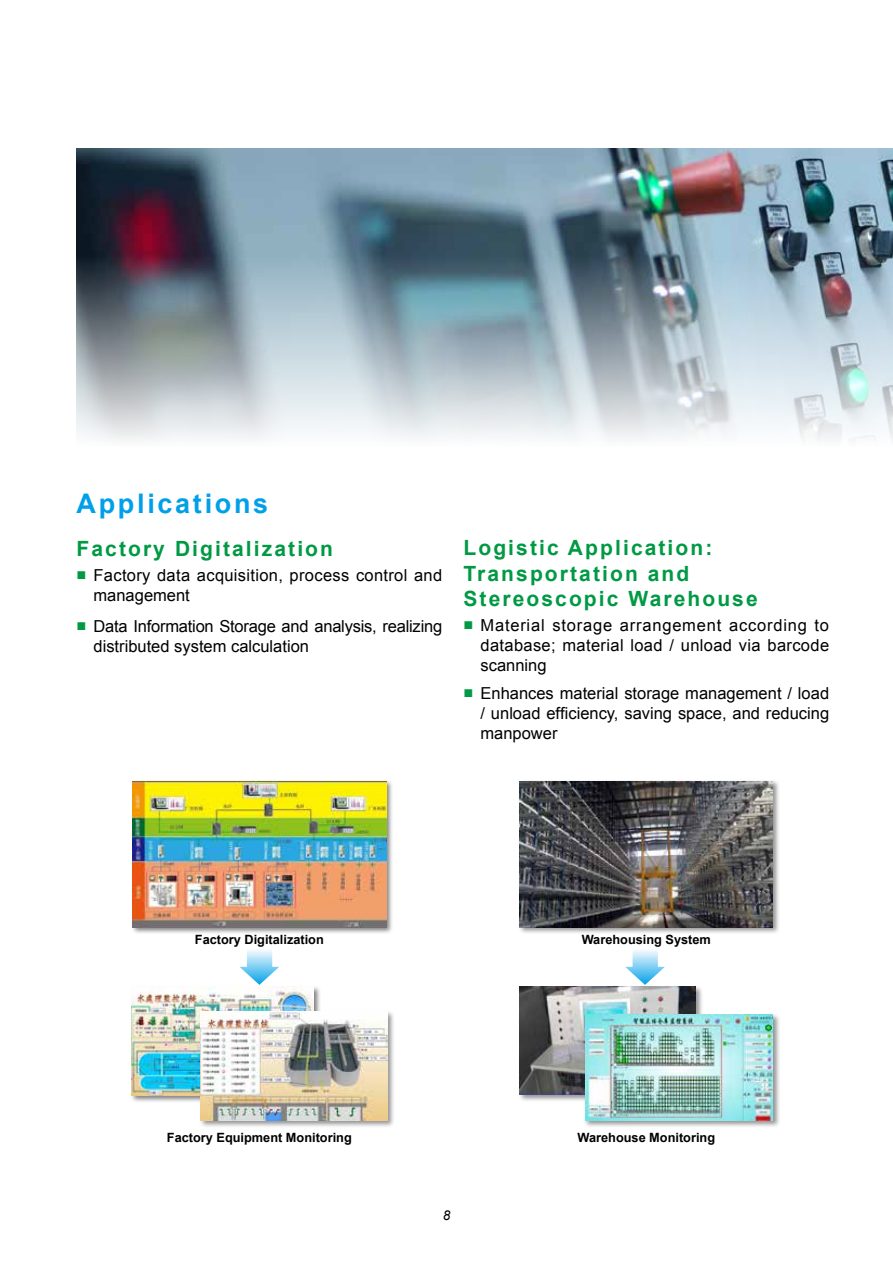
<style>
.page{position:relative;width:893px;height:1263px;background:#fff}
.page>*{position:absolute;margin:0;border:0;box-sizing:border-box;transform-origin:0 0}
.t1{font:700 27px "Arial";letter-spacing:.1em;color:#00a0e9}
.t2{font:700 21px/25.2px "Arial";letter-spacing:.1em;color:#094}
.t3{font:16.5px/19.8px "Arial";color:#000;text-align:justify}
.t4{font:16.5px/19.8px "Arial";letter-spacing:.02em;color:#000}
.t5{font:italic 13.5px "Arial";color:#000}
.t6{font:700 12.75px "Arial";color:#000}
.s1{font-family:"Microsoft Ya Hei";color:#094}
</style>
<div class="page">
<div style="left:518px;top:985px;width:185px;height:117px;background:#727171;opacity:.75"></div>
<img style="left:520px;top:986px;width:176px;height:109px">
<div style="left:583px;top:1013px;width:197px;height:115px;background:#727171;opacity:.75"></div>
<img style="left:585px;top:1015px;width:188px;height:105px">
<div style="left:130px;top:985px;width:191px;height:117px;background:#595757;opacity:.75"></div>
<img style="left:131px;top:986px;width:182px;height:109px">
<div style="left:199px;top:1010px;width:196px;height:118px;background:#727171;opacity:.75"></div>
<img style="left:201px;top:1012px;width:186px;height:108px">
<img style="left:77px;top:149px;width:816px;height:291px">
<div style="left:518px;top:780px;width:262px;height:155px;background:#727171;opacity:.75"></div>
<img style="left:520px;top:781px;width:253px;height:146px">
<div style="left:131px;top:780px;width:263px;height:155px;background:#595757;opacity:.75"></div>
<img style="left:133px;top:781px;width:253px;height:146px">
<svg style="left:240px;top:950px;width:39px;height:35px"></svg>
<svg style="left:625px;top:950px;width:40px;height:35px"></svg>
<h1 class="t1" style="left:77px;top:484px;width:193px">Applications</h1>
<p class="t2" style="left:77px;top:536px;width:258px">Factory Digitalization</p>
<p class="t4" style="left:94px;top:565px;width:350px;text-indent:-17px"><span class="s1">■</span> Factory data acquisition, process control and management</p>
<p class="t3" style="left:94px;top:616px;width:350px;text-indent:-17px"><span class="s1">■</span> Data Information Storage and analysis, realizing distributed system calculation</p>
<p class="t2" style="left:463px;top:536px;width:296px">Logistic Application:<br>Transportation and<br>Stereoscopic Warehouse</p>
<p class="t3" style="left:480px;top:616px;width:350px;text-indent:-17px"><span class="s1">■</span> Material storage arrangement according to database; material load / unload via barcode scanning</p>
<p class="t3" style="left:480px;top:684px;width:350px;text-indent:-17px"><span class="s1">■</span> Enhances material storage management / load / unload efficiency, saving space, and reducing manpower</p>
<p class="t6" style="left:195px;top:931px;width:130px">Factory Digitalization</p>
<p class="t6" style="left:582px;top:931px;width:131px">Warehousing System</p>
<p class="t6" style="left:167px;top:1128px;width:186px">Factory Equipment Monitoring</p>
<p class="t6" style="left:577px;top:1128px;width:139px">Warehouse Monitoring</p>
<p class="t5" style="left:443px;top:1206px;width:9px">8</p>
</div>
